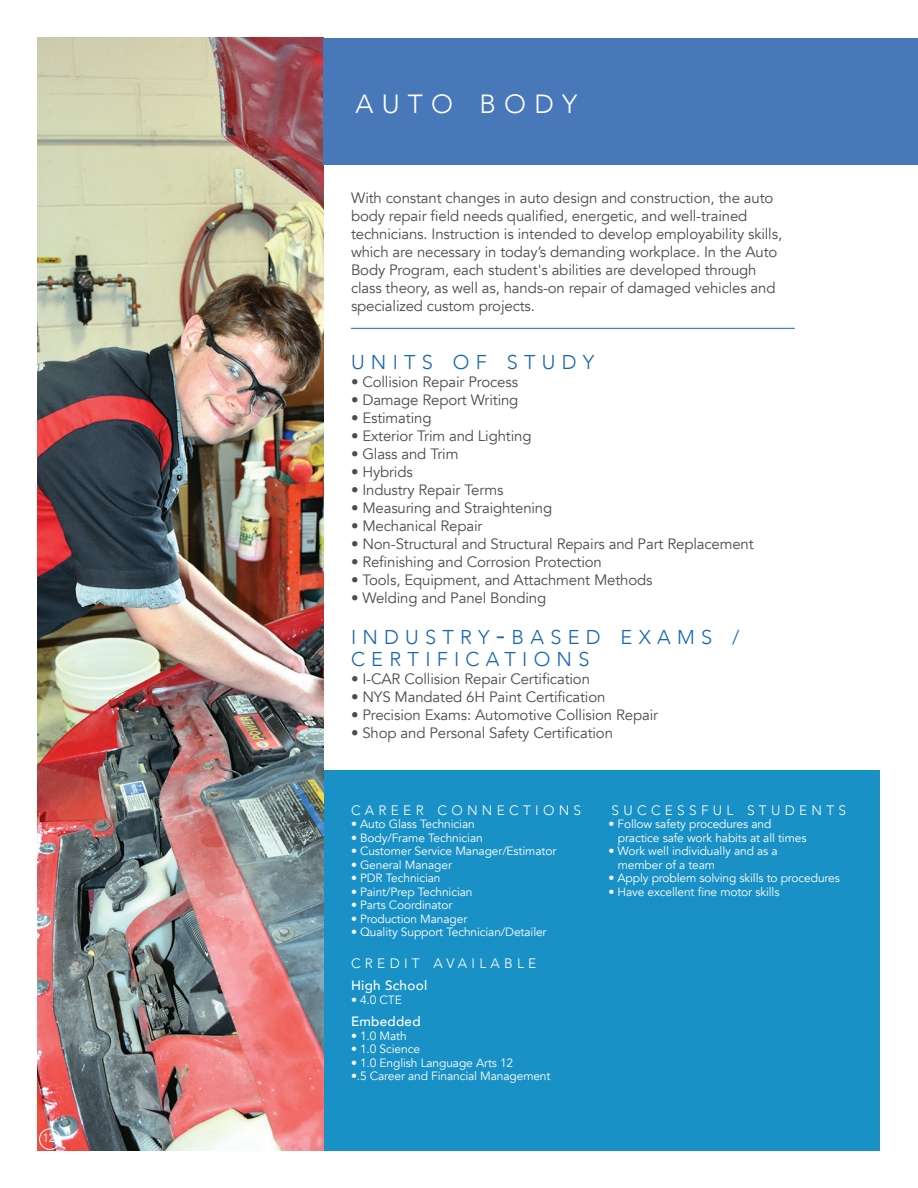
<style>
.page{position:relative;width:918px;height:1188px;background:#fff}
.page>*{position:absolute;margin:0;border:0;box-sizing:border-box;transform-origin:0 0}
.t1{font:300 26.25px "Avenir";color:#fff}
.t2{font:300 19.95px "Avenir";letter-spacing:.315em;color:#1665af}
.t3{font:15px/18px "Avenir";letter-spacing:-.01em;color:#4b4c4d}
.t4{font:300 13.65px "Avenir";letter-spacing:.315em;color:#fff}
.t5{font:500 13.5px "Avenir";letter-spacing:.02em;color:#fff}
.t6{font:12px/13.5px "Avenir";letter-spacing:-.01em;color:#fff}
.t7{font:300 12px "Avenir";color:#fff}
.s1{font-size:28.5px}
.s2{font-size:19.5px}
</style>
<div class="page">
<div style="left:323px;top:770px;width:557px;height:380px;background:#1a91c6"></div>
<img style="left:38px;top:38px;width:285px;height:1112px">
<hr style="left:351px;top:328px;width:444px;height:1px;background:#1665af">
<div style="left:323px;top:38px;width:595px;height:126px;background:#4978ba"></div>
<div style="left:39px;top:1129px;width:21px;height:21px;border:1px solid #fff;border-radius:50%"></div>
<p class="t7" style="left:43px;top:1131px;width:14px">12</p>
<p class="t1" style="left:356px;top:88px;width:223px">A U T O B O D Y</p>
<p class="t3" style="left:351px;top:189px;width:424px">With constant changes in auto design and construction, the auto</p>
<p class="t3" style="left:351px;top:207px;width:398px">body repair field needs qualified, energetic, and well-trained</p>
<p class="t3" style="left:351px;top:225px;width:433px">technicians. Instruction is intended to develop employability skills, which are necessary in today’s demanding workplace. In the Auto Body Program, each student's abilities are developed through class theory, as well as, hands-on repair of damaged vehicles and specialized custom projects.</p>
<h3 class="t2" style="left:351px;top:350px;width:245px">UNITS OF STUDY</h3>
<p class="t3" style="left:351px;top:373px;width:169px">• Collision Repair Process</p>
<p class="t3" style="left:351px;top:391px;width:169px">• Damage Report Writing</p>
<p class="t3" style="left:351px;top:409px;width:82px">• Estimating</p>
<p class="t3" style="left:351px;top:427px;width:182px">• Exterior Trim and Lighting</p>
<p class="t3" style="left:351px;top:445px;width:109px">• Glass and Trim</p>
<p class="t3" style="left:351px;top:463px;width:63px">• Hybrids</p>
<p class="t3" style="left:351px;top:481px;width:154px">• Industry Repair Terms</p>
<p class="t3" style="left:351px;top:499px;width:203px">• Measuring and Straightening</p>
<p class="t3" style="left:351px;top:517px;width:133px">• Mechanical Repair</p>
<p class="t3" style="left:351px;top:535px;width:404px">• Non-Structural and Structural Repairs and Part Replacement</p>
<p class="t3" style="left:351px;top:553px;width:252px">• Refinishing and Corrosion Protection</p>
<p class="t3" style="left:351px;top:571px;width:303px">• Tools, Equipment, and Attachment Methods</p>
<p class="t3" style="left:351px;top:589px;width:197px">• Welding and Panel Bonding</p>
<p class="t2" style="left:351px;top:625px;width:390px">INDUSTRY <span class="s1">-</span>BASED EXAMS <span class="s2">/</span></p>
<h3 class="t2" style="left:351px;top:647px;width:240px">CERTIFICATIONS</h3>
<p class="t3" style="left:351px;top:670px;width:241px">• I-CAR Collision Repair Certification</p>
<p class="t3" style="left:351px;top:688px;width:256px">• NYS Mandated 6H Paint Certification</p>
<p class="t3" style="left:351px;top:706px;width:309px">• Precision Exams: Automotive Collision Repair</p>
<p class="t3" style="left:351px;top:724px;width:264px">• Shop and Personal Safety Certification</p>
<p class="t4" style="left:351px;top:802px;width:232px">CAREER CONNECTIONS</p>
<p class="t6" style="left:351px;top:817px;width:125px">• Auto Glass Technician</p>
<p class="t6" style="left:351px;top:831px;width:133px">• Body/Frame Technician</p>
<p class="t6" style="left:351px;top:844px;width:207px">• Customer Service Manager/Estimator</p>
<p class="t6" style="left:351px;top:858px;width:102px">• General Manager</p>
<p class="t6" style="left:351px;top:871px;width:91px">• PDR Technician</p>
<p class="t6" style="left:351px;top:885px;width:123px">• Paint/Prep Technician</p>
<p class="t6" style="left:351px;top:898px;width:103px">• Parts Coordinator</p>
<p class="t6" style="left:351px;top:912px;width:118px">• Production Manager</p>
<p class="t6" style="left:351px;top:925px;width:197px">• Quality Support Technician/Detailer</p>
<p class="t4" style="left:351px;top:955px;width:187px">CREDIT AVAILABLE</p>
<p class="t5" style="left:351px;top:974px;width:78px">High School</p>
<p class="t6" style="left:351px;top:993px;width:52px">• 4.0 CTE</p>
<p class="t5" style="left:351px;top:1010px;width:71px">Embedded</p>
<p class="t6" style="left:351px;top:1029px;width:57px">• 1.0 Math</p>
<p class="t6" style="left:351px;top:1042px;width:71px">• 1.0 Science</p>
<p class="t6" style="left:351px;top:1056px;width:164px">• 1.0 English Language Arts 12</p>
<p class="t6" style="left:351px;top:1069px;width:201px">•.5 Career and Financial Management</p>
<p class="t4" style="left:612px;top:802px;width:236px">SUCCESSFUL STUDENTS</p>
<p class="t6" style="left:618px;top:817px;width:190px;text-indent:-9px">• Follow safety procedures and practice safe work habits at all times</p>
<p class="t6" style="left:618px;top:844px;width:161px;text-indent:-9px">• Work well individually and as a member of a team</p>
<p class="t6" style="left:608px;top:871px;width:233px">• Apply problem solving skills to procedures</p>
<p class="t6" style="left:608px;top:885px;width:173px">• Have excellent fine motor skills</p>
</div>
